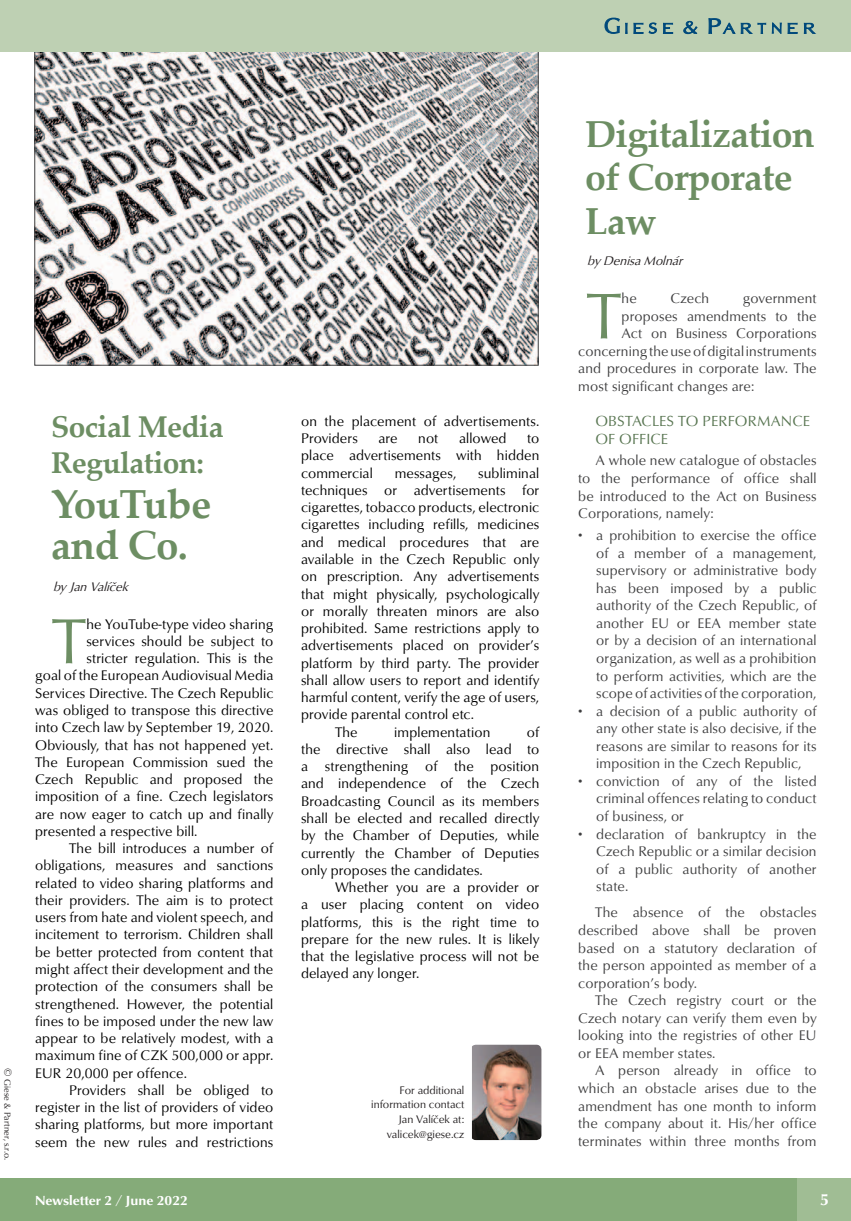
<style>
.page{position:relative;width:851px;height:1221px;background:#fff}
.page>*{position:absolute;margin:0;border:0;box-sizing:border-box;transform-origin:0 0}
.t1{font:66.6px "URW Classico TCE";color:#6d8e63}
.t2{font:65.7px "URW Classico TCE";color:#6d8e63}
.t3{font:700 40.5px/40.5px "Palatino Linotype";letter-spacing:-.02em;color:#6d8e63}
.t4{font:700 37.5px/43.5px "Palatino Linotype";letter-spacing:-.02em;color:#6d8e63}
.t5{font:700 30px/36px "Palatino Linotype";letter-spacing:-.02em;color:#6d8e63}
.t6{font:700 16.5px "URW Classico TCE";color:#fff}
.t7{font:15px "URW Classico TCE";color:#597652}
.t8{font:14.25px/17.2px "URW Classico TCE";letter-spacing:.01em;color:#000;text-align:justify}
.t9{font:14.25px/17.5px "URW Classico TCE";letter-spacing:.01em;color:#3e3e3f;text-align:justify}
.t10{font:700 13.5px "URW Classico TCE";color:#fff;scale:1.05 1}
.t11{font:italic 12.75px "URW Classico TCE";color:#231f20}
.t12{font:11.25px/14.7px "URW Classico TCE";color:#231f20;text-align:right}
.t13{font:9px "URW Classico TCE";color:#231f20}
.s1{font-size:10.5px}
</style>
<div class="page">
<img style="left:36px;top:52px;width:500px;height:311px">
<div style="left:0;top:0;width:850px;height:51px;background:#bed0b3"></div>
<svg style="left:604px;top:18px;width:69px;height:16px"></svg>
<svg style="left:708px;top:18px;width:108px;height:16px"></svg>
<svg style="left:683px;top:21px;width:14px;height:13px"></svg>
<div style="left:0;top:1178px;width:797px;height:42px;background:#85ab79"></div>
<div style="left:797px;top:1178px;width:53px;height:42px;background:#a0bd94"></div>
<img style="left:472px;top:1044px;width:69px;height:95px">
<p class="t13" style="left:13px;top:1068px;width:94px;rotate:90deg"><span class="s1">©</span> Giese &amp; Partner, s.r.o.</p>
<h3 class="t4" style="left:585px;top:111px;width:231px">Digitalization of Corporate<br>Law</h3>
<h3 class="t5" style="left:51px;top:408px;width:174px">Social Media<br>Regulation:</h3>
<h3 class="t3" style="left:51px;top:483px;width:162px">YouTube and Co.</h3>
<p class="t11" style="left:53px;top:578px;width:81px">byJanValíček</p>
<h2 class="t2" style="left:52px;top:600px;width:35px">T</h2>
<p class="t8" style="left:86px;top:615px;width:188px">he YouTube-type video sharing</p>
<p class="t8" style="left:86px;top:632px;width:188px">services should be subject to</p>
<p class="t8" style="left:86px;top:650px;width:188px">stricter regulation. This is the</p>
<p class="t8" style="left:35px;top:667px;width:240px">goal of the European Audiovisual Media</p>
<p class="t8" style="left:35px;top:684px;width:240px">Services Directive. The Czech Republic</p>
<p class="t8" style="left:35px;top:701px;width:240px">was obliged to transpose this directive</p>
<p class="t8" style="left:35px;top:719px;width:240px">into Czech law by September 19, 2020.</p>
<p class="t8" style="left:35px;top:736px;width:240px">Obviously, that has not happened yet.</p>
<p class="t8" style="left:35px;top:753px;width:240px">The European Commission sued the</p>
<p class="t8" style="left:35px;top:770px;width:240px">Czech Republic and proposed the</p>
<p class="t8" style="left:35px;top:788px;width:240px">imposition of a fine. Czech legislators</p>
<p class="t8" style="left:35px;top:805px;width:240px">are now eager to catch up and finally</p>
<p class="t8" style="left:35px;top:822px;width:164px">presented a respective bill.</p>
<p class="t8" style="left:69px;top:839px;width:206px">The bill introduces a number of</p>
<p class="t8" style="left:35px;top:857px;width:240px">obligations, measures and sanctions</p>
<p class="t8" style="left:35px;top:874px;width:240px">related to video sharing platforms and</p>
<p class="t8" style="left:35px;top:891px;width:240px">their providers. The aim is to protect</p>
<p class="t8" style="left:35px;top:908px;width:240px">users from hate and violent speech, and</p>
<p class="t8" style="left:35px;top:926px;width:240px">incitement to terrorism. Children shall</p>
<p class="t8" style="left:35px;top:943px;width:240px">be better protected from content that</p>
<p class="t8" style="left:35px;top:960px;width:240px">might affect their development and the</p>
<p class="t8" style="left:35px;top:977px;width:240px">protection of the consumers shall be</p>
<p class="t8" style="left:35px;top:995px;width:240px">strengthened. However, the potential</p>
<p class="t8" style="left:35px;top:1012px;width:240px">fines to be imposed under the new law</p>
<p class="t8" style="left:35px;top:1029px;width:240px">appear to be relatively modest, with a</p>
<p class="t8" style="left:35px;top:1046px;width:240px">maximum fine of CZK 500,000 or appr.</p>
<p class="t8" style="left:35px;top:1064px;width:153px">EUR 20,000 per offence.</p>
<p class="t8" style="left:69px;top:1081px;width:206px">Providers shall be obliged to</p>
<p class="t8" style="left:35px;top:1098px;width:240px">register in the list of providers of video</p>
<p class="t8" style="left:35px;top:1115px;width:240px">sharing platforms, but more important</p>
<p class="t8" style="left:35px;top:1133px;width:240px">seem the new rules and restrictions</p>
<p class="t8" style="left:301px;top:412px;width:240px">on the placement of advertisements.<br>Providers</p>
<p class="t8" style="left:378px;top:430px;width:21px">are</p>
<p class="t8" style="left:418px;top:430px;width:22px">not</p>
<p class="t8" style="left:459px;top:430px;width:49px">allowed</p>
<p class="t8" style="left:301px;top:430px;width:240px;text-indent:226px">to place advertisements with hidden commercial</p>
<p class="t8" style="left:394px;top:464px;width:63px">messages,</p>
<p class="t8" style="left:478px;top:464px;width:63px">subliminal</p>
<p class="t8" style="left:301px;top:481px;width:240px">techniques or advertisements for</p>
<p class="t8" style="left:301px;top:499px;width:240px">cigarettes, tobacco products, electronic</p>
<p class="t8" style="left:301px;top:516px;width:240px">cigarettes including refills, medicines</p>
<p class="t8" style="left:301px;top:533px;width:240px">and medical procedures that are</p>
<p class="t8" style="left:301px;top:550px;width:240px">available in the Czech Republic only</p>
<p class="t8" style="left:301px;top:568px;width:240px">on prescription. Any advertisements</p>
<p class="t8" style="left:301px;top:585px;width:240px">that might physically, psychologically</p>
<p class="t8" style="left:301px;top:602px;width:240px">or morally threaten minors are also</p>
<p class="t8" style="left:301px;top:619px;width:240px">prohibited. Same restrictions apply to</p>
<p class="t8" style="left:301px;top:637px;width:240px">advertisements placed on provider’s</p>
<p class="t8" style="left:301px;top:654px;width:240px">platform by third party. The provider</p>
<p class="t8" style="left:301px;top:671px;width:240px">shall allow users to report and identify</p>
<p class="t8" style="left:301px;top:688px;width:240px">harmful content, verify the age of users,</p>
<p class="t8" style="left:301px;top:706px;width:174px">provide parental control etc.</p>
<p class="t8" style="left:335px;top:723px;width:24px">The</p>
<p class="t8" style="left:394px;top:723px;width:98px">implementation</p>
<p class="t8" style="left:301px;top:723px;width:240px;text-indent:226px">of the directive shall also lead to a strengthening of the position and independence of the Czech Broadcasting Council as its members shall be elected and recalled directly by the Chamber of Deputies, while currently the Chamber of Deputies only proposes the candidates.</p>
<p class="t8" style="left:301px;top:878px;width:240px;text-indent:34px">Whether you are a provider or a user placing content on video platforms, this is the right time to prepare for the new rules. It is likely that the legislative process will not be delayed any longer.</p>
<p class="t12" style="left:371px;top:1082px;width:95px">For additional information contact<br>Jan Valíček at: valicek@giese.cz</p>
<p class="t11" style="left:587px;top:252px;width:101px">byDenisaMolnár</p>
<h1 class="t1" style="left:586px;top:274px;width:36px">T</h1>
<p class="t9" style="left:621px;top:290px;width:17px">he</p>
<p class="t9" style="left:670px;top:290px;width:40px">Czech</p>
<p class="t9" style="left:742px;top:290px;width:75px">government</p>
<p class="t9" style="left:621px;top:307px;width:196px">proposes amendments to the</p>
<p class="t9" style="left:621px;top:325px;width:196px">Act on Business Corporations</p>
<p class="t9" style="left:578px;top:342px;width:240px">concerning the use of digital instruments</p>
<p class="t9" style="left:578px;top:360px;width:240px">and procedures in corporate law. The</p>
<p class="t9" style="left:578px;top:377px;width:178px">most significant changes are:</p>
<p class="t7" style="left:595px;top:411px;width:22px">Obstacles</p>
<p class="t7" style="left:678px;top:411px;width:35px">to performance</p>
<p class="t7" style="left:595px;top:429px;width:33px">of office</p>
<p class="t9" style="left:578px;top:452px;width:240px;text-indent:17px">A whole new catalogue of obstacles to the performance of office shall be introduced to the Act on Business Corporations, namely:</p>
<p class="t9" style="left:596px;top:526px;width:222px;text-indent:-18px">• a prohibition to exercise the office of a member of a management, supervisory or administrative body has been imposed by a public authority of the Czech Republic, of another EU or EEA member state or by a decision of an international organization, as well as a prohibition to perform activities, which are the scope of activities of the corporation,</p>
<p class="t9" style="left:596px;top:702px;width:222px;text-indent:-18px">• a decision of a public authority of any other state is also decisive, if the reasons are similar to reasons for its imposition in the Czech Republic,</p>
<p class="t9" style="left:596px;top:772px;width:222px;text-indent:-18px">• conviction of any of the listed criminal offences relating to conduct of business, or</p>
<p class="t9" style="left:596px;top:825px;width:222px;text-indent:-18px">• declaration of bankruptcy in the Czech Republic or a similar decision of a public authority of another state.</p>
<p class="t9" style="left:578px;top:903px;width:240px;text-indent:17px">The absence of the obstacles described above shall be proven based on a statutory declaration of the person appointed as member of a corporation’s body.</p>
<p class="t9" style="left:578px;top:991px;width:240px;text-indent:17px">The Czech registry court or the Czech notary can verify them even by looking into the registries of other EU or EEA member states.</p>
<p class="t9" style="left:578px;top:1061px;width:240px;text-indent:17px">A person already in office to which an obstacle arises due to the amendment has one month to inform the company about it. His/her office terminates within three months from</p>
<p class="t10" style="left:35px;top:1191px;width:147px">Newsletter 2 / June 2022</p>
<p class="t6" style="left:819px;top:1189px;width:11px">5</p>
</div>
